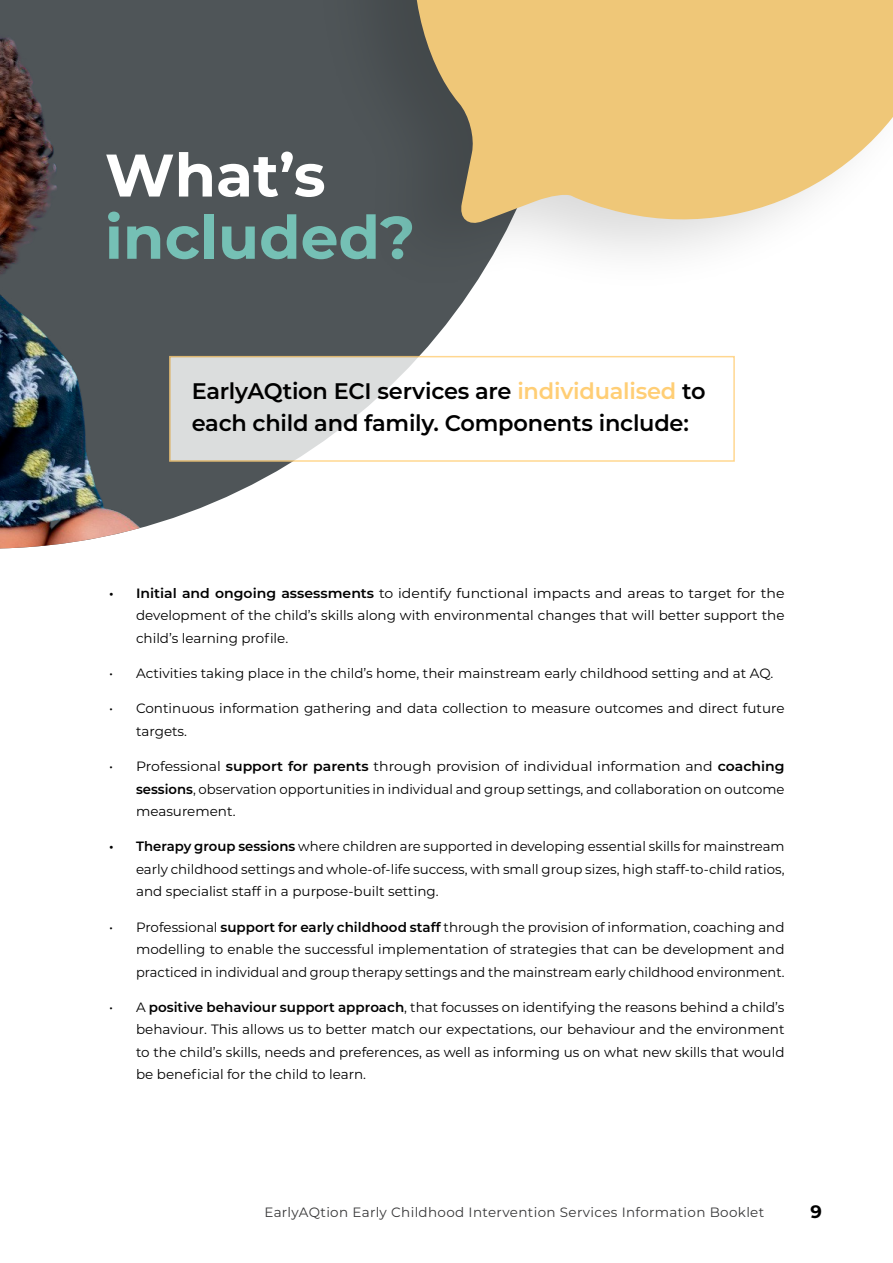
<style>
.page{position:relative;width:893px;height:1263px;background:#fff}
.page>*{position:absolute;margin:0;border:0;box-sizing:border-box;transform-origin:0 0}
.t1{font:700 60px "Montserrat";color:#75c0b5}
.t2{font:700 60px "Montserrat";color:#fff}
.t3{font:600 22.5px/31.5px "Montserrat";letter-spacing:-.01em;color:#000}
.t4{font:700 18px "Montserrat";color:#000}
.t5{font:13.5px/22.5px "Montserrat";color:#000;text-align:justify}
.t6{font:13.5px/22.5px "Montserrat";color:#000;text-align:justify;scale:1.04 1}
.t7{font:13.5px "Montserrat";letter-spacing:.025em;color:#383839}
.s1{color:#ffce75}
.s2{font-weight:600}
</style>
<div class="page">
<img style="left:0;top:0;width:466px;height:548px">
<svg style="left:169px;top:356px;width:566px;height:106px"></svg>
<div style="left:312px;top:0;width:581px;height:297px;background:#000;opacity:.15"></div>
<svg style="left:401px;top:0;width:492px;height:245px;background:#dbbf85"></svg>
<h1 class="t2" style="left:105px;top:132px;width:222px">What’s</h1>
<h1 class="t1" style="left:105px;top:194px;width:312px">included?</h1>
<h2 class="t3" style="left:192px;top:374px;width:515px">EarlyAQtion ECI services are <span class="s1">individualised</span> to each child and family. Components include:</h2>
<p class="t6" style="left:136px;top:581px;width:625px;text-indent:-27px"><span class="s2">• Initial and ongoing assessments</span> to identify functional impacts and areas to target for the development of the child’s skills along with environmental changes that will better support the child’s learning profile.</p>
<p class="t5" style="left:109px;top:661px;width:666px">• Activities taking place in the child’s home, their mainstream early childhood setting and at AQ.</p>
<p class="t5" style="left:136px;top:697px;width:650px;text-indent:-27px">• Continuous information gathering and data collection to measure outcomes and direct future targets.</p>
<p class="t5" style="left:136px;top:754px;width:650px;text-indent:-27px">• Professional <span class="s2">support for parents</span> through provision of individual information and <span class="s2">coaching sessions</span>, observation opportunities in individual and group settings, and collaboration on outcome measurement.</p>
<p class="t5" style="left:136px;top:835px;width:650px;text-indent:-27px"><span class="s2">• Therapy group sessions</span> where children are supported in developing essential skills for mainstream early childhood settings and whole-of-life success, with small group sizes, high staff-to-child ratios, and specialist staff in a purpose-built setting.</p>
<p class="t5" style="left:136px;top:915px;width:650px;text-indent:-27px">• Professional <span class="s2">support for early childhood staff</span> through the provision of information, coaching and modelling to enable the successful implementation of strategies that can be development and practiced in individual and group therapy settings and the mainstream early childhood environment.</p>
<p class="t5" style="left:136px;top:995px;width:650px;text-indent:-27px">• A <span class="s2">positive behaviour support approach</span>, that focusses on identifying the reasons behind a child’s behaviour. This allows us to better match our expectations, our behaviour and the environment to the child’s skills, needs and preferences, as well as informing us on what new skills that would be beneficial for the child to learn.</p>
<p class="t7" style="left:264px;top:1203px;width:501px">EarlyAQtion Early Childhood Intervention Services Information Booklet</p>
<h3 class="t4" style="left:810px;top:1199px;width:13px">9</h3>
</div>
